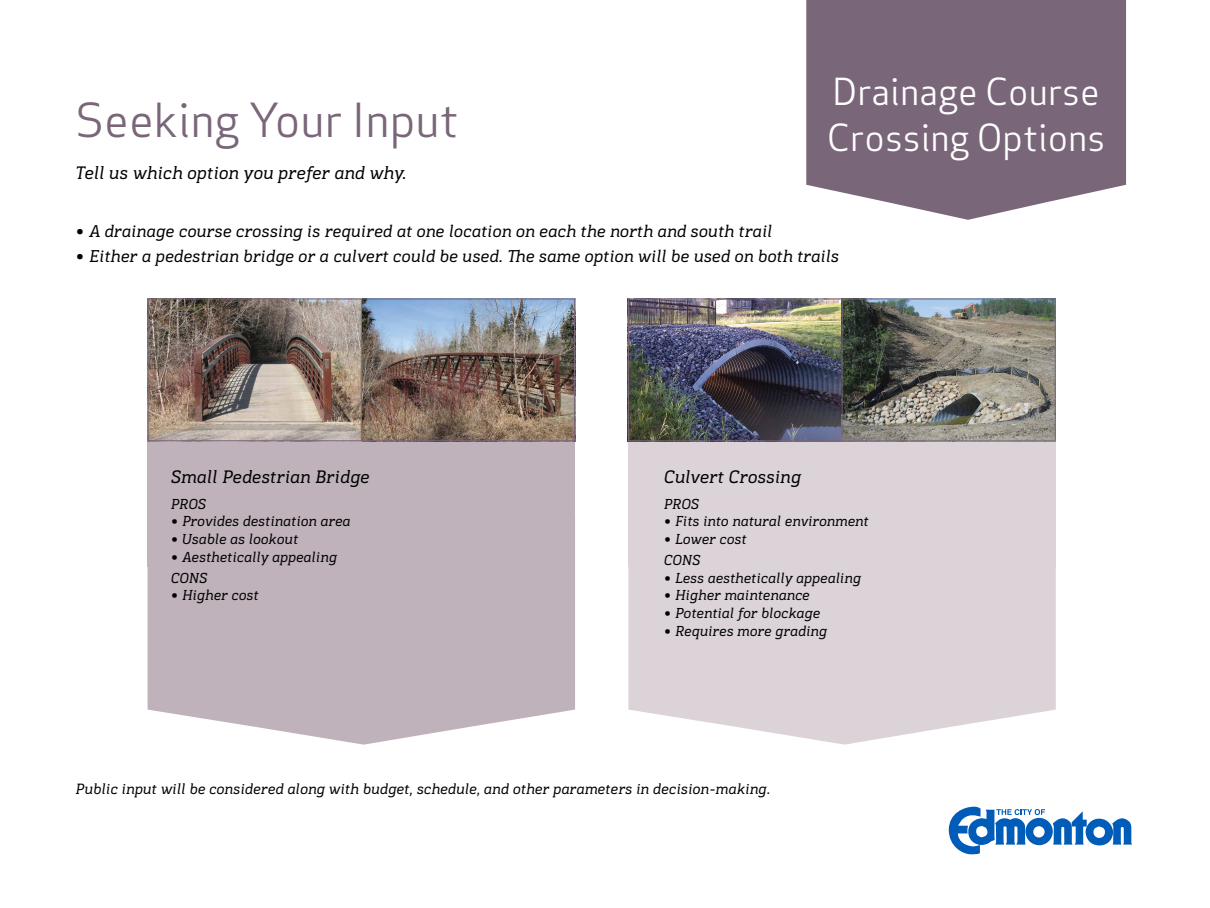
<style>
.page{position:relative;width:1210px;height:908px;background:#fff}
.page>*{position:absolute;margin:0;border:0;box-sizing:border-box;transform-origin:0 0}
.t1{font:45.85px "Apex Sans Book T";color:#7a6679}
.t2{font:36.4px/45.8px "Apex Sans Book T";color:#fff}
.t3{font:italic 18.45px "Kondolar";color:#000}
.t4{font:italic 17.5px "Kondolar";color:#000}
.t5{font:italic 15.22px "Kondolar";color:#000}
.t6{font:italic 14.77px/20.9px "Kondolar";color:#000}
</style>
<div class="page">
<svg style="left:949px;top:806px;width:183px;height:48px"></svg>
<svg style="left:806px;top:0;width:320px;height:220px;background:#847283"></svg>
<div style="left:148px;top:298px;width:427px;height:268px;background:#bfb2ba"></div>
<div style="left:628px;top:298px;width:427px;height:268px;background:#dbd3d7"></div>
<svg style="left:148px;top:566px;width:427px;height:178px;background:#c5b9c0"></svg>
<svg style="left:628px;top:566px;width:427px;height:178px;background:#ded7da"></svg>
<img style="left:150px;top:300px;width:423px;height:139px">
<div style="left:361px;top:298px;width:214px;height:143px;border:1px solid #7a6679"></div>
<div style="left:148px;top:298px;width:214px;height:143px;border:1px solid #7a6679"></div>
<img style="left:630px;top:300px;width:423px;height:139px">
<div style="left:628px;top:298px;width:214px;height:143px;border:1px solid #7a6679"></div>
<div style="left:841px;top:298px;width:214px;height:143px;border:1px solid #7a6679"></div>
<p class="t1" style="left:76px;top:91px;width:384px">Seeking Your Input</p>
<p class="t3" style="left:76px;top:161px;width:332px">Tell us which option you prefer and why.</p>
<p class="t2" style="left:827px;top:68px;width:280px">Drainage Course<br>Crossing Options</p>
<p class="t4" style="left:76px;top:220px;width:698px">• A drainage course crossing is required at one location on each the north and south trail</p>
<p class="t4" style="left:76px;top:245px;width:765px">• Either a pedestrian bridge or a culvert could be used. The same option will be used on both trails</p>
<p class="t3" style="left:171px;top:464px;width:200px">Small Pedestrian Bridge</p>
<p class="t6" style="left:171px;top:493px;width:37px">PROS</p>
<p class="t6" style="left:171px;top:511px;width:181px">• Provides destination area</p>
<p class="t6" style="left:171px;top:528px;width:129px">• Usable as lookout</p>
<p class="t6" style="left:171px;top:546px;width:167px">• Aesthetically appealing<br>CONS</p>
<p class="t6" style="left:171px;top:585px;width:89px">• Higher cost</p>
<p class="t3" style="left:664px;top:464px;width:139px">Culvert Crossing</p>
<p class="t6" style="left:664px;top:493px;width:37px">PROS</p>
<p class="t6" style="left:664px;top:511px;width:206px">• Fits into natural environment</p>
<p class="t6" style="left:664px;top:528px;width:84px">• Lower cost<br>CONS</p>
<p class="t6" style="left:664px;top:567px;width:199px">• Less aesthetically appealing</p>
<p class="t6" style="left:664px;top:585px;width:147px">• Higher maintenance</p>
<p class="t6" style="left:664px;top:602px;width:158px">• Potential for blockage</p>
<p class="t6" style="left:664px;top:620px;width:165px">• Requires more grading</p>
<p class="t5" style="left:76px;top:778px;width:696px">Public input will be considered along with budget, schedule, and other parameters in decision-making.</p>
</div>
